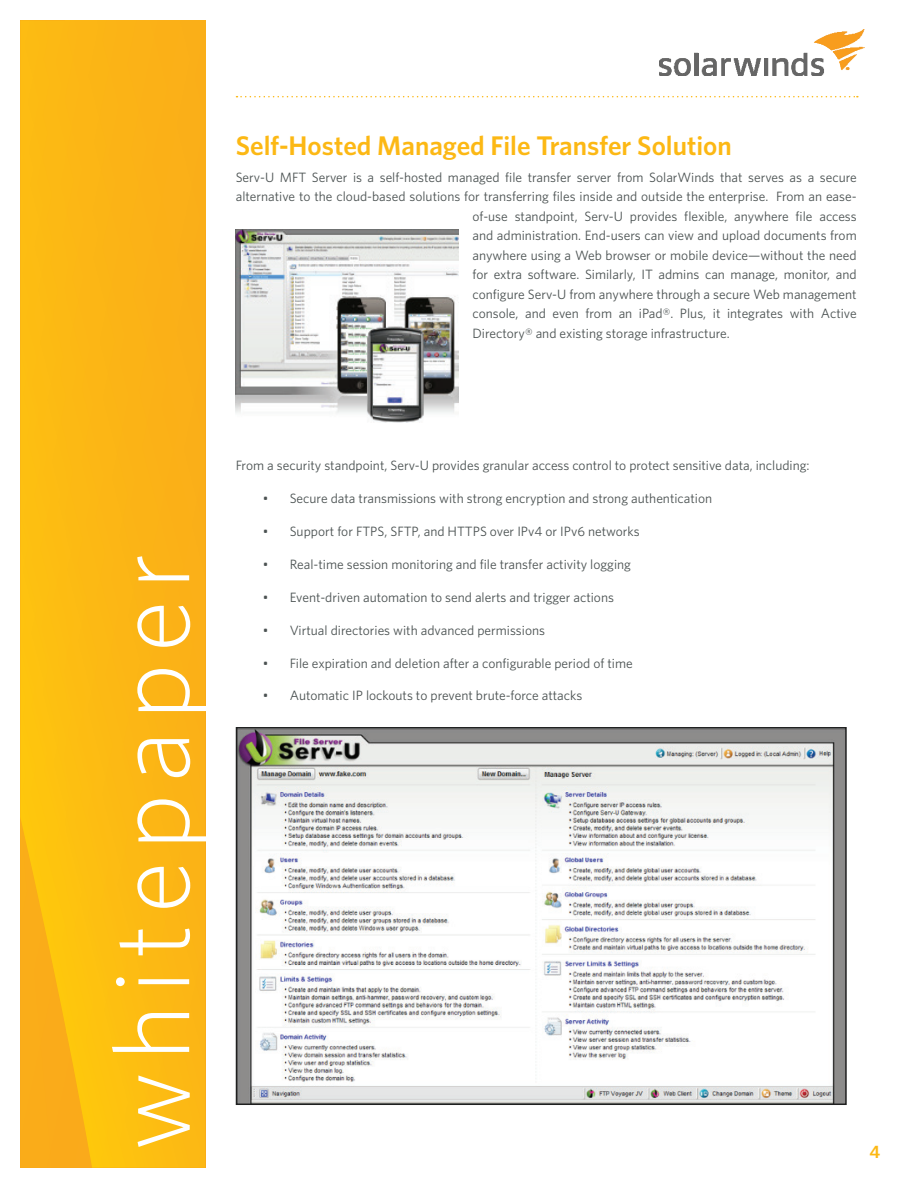
<style>
.page{position:relative;width:918px;height:1188px;background:#fff}
.page>*{position:absolute;margin:0;border:0;box-sizing:border-box;transform-origin:0 0}
.t1{font:300 108px "Whitney";letter-spacing:.1em;color:#fff}
.t2{font:600 27px "Whitney";color:#fcb814}
.t3{font:600 18px "Whitney";color:#fcb814}
.t4{font:13.5px "Whitney";color:#4b5252}
</style>
<div class="page">
<img style="left:694px;top:52px;width:79px;height:24px">
<div style="left:20px;top:1035px;width:46px;height:133px;background:#faac19"></div>
<img style="left:66px;top:20px;width:139px;height:1148px">
<img style="left:20px;top:20px;width:47px;height:1015px">
<svg style="left:237px;top:96px;width:621px;height:1px"></svg>
<svg style="left:660px;top:58px;width:31px;height:18px"></svg>
<hr style="left:695px;top:53px;width:3px;height:23px;background:#666">
<svg style="left:703px;top:58px;width:58px;height:18px"></svg>
<hr style="left:765px;top:59px;width:3px;height:17px;background:#666">
<svg style="left:773px;top:29px;width:91px;height:47px"></svg>
<img style="left:239px;top:730px;width:605px;height:372px">
<div style="left:236px;top:727px;width:611px;height:378px;border:2px solid #1f2020"></div>
<img style="left:236px;top:229px;width:223px;height:194px">
<h2 class="t2" style="left:236px;top:130px;width:498px">Self-Hosted Managed File Transfer Solution</h2>
<p class="t4" style="left:236px;top:169px;width:623px">Serv-U MFT Server is a self-hosted managed file transfer server from SolarWinds that serves as a secure</p>
<p class="t4" style="left:236px;top:188px;width:622px">alternative to the cloud-based solutions for transferring files inside and outside the enterprise. From an ease-</p>
<p class="t4" style="left:473px;top:208px;width:386px">of-use standpoint, Serv-U provides flexible, anywhere file access</p>
<p class="t4" style="left:473px;top:227px;width:386px">and administration. End-users can view and upload documents from</p>
<p class="t4" style="left:473px;top:247px;width:386px">anywhere using a Web browser or mobile device—without the need</p>
<p class="t4" style="left:473px;top:266px;width:386px">for extra software. Similarly, IT admins can manage, monitor, and</p>
<p class="t4" style="left:473px;top:286px;width:386px">configure Serv-U from anywhere through a secure Web management</p>
<p class="t4" style="left:473px;top:305px;width:386px">console, and even from an iPad®. Plus, it integrates with Active</p>
<p class="t4" style="left:473px;top:325px;width:259px">Directory® and existing storage infrastructure.</p>
<h1 class="t1" style="left:89px;top:1151px;width:599px;rotate:-90deg">whitepaper</h1>
<p class="t4" style="left:236px;top:457px;width:575px">From a security standpoint, Serv-U provides granular access control to protect sensitive data, including:</p>
<p class="t4" style="left:263px;top:490px;width:451px">• Secure data transmissions with strong encryption and strong authentication</p>
<p class="t4" style="left:263px;top:523px;width:378px">• Support for FTPS, SFTP, and HTTPS over IPv4 or IPv6 networks</p>
<p class="t4" style="left:263px;top:556px;width:370px">• Real-time session monitoring and file transfer activity logging</p>
<p class="t4" style="left:263px;top:589px;width:353px">• Event-driven automation to send alerts and trigger actions</p>
<p class="t4" style="left:263px;top:622px;width:284px">• Virtual directories with advanced permissions</p>
<p class="t4" style="left:263px;top:655px;width:372px">• File expiration and deletion after a configurable period of time</p>
<p class="t4" style="left:263px;top:688px;width:321px">• Automatic IP lockouts to prevent brute-force attacks</p>
<h3 class="t3" style="left:870px;top:1141px;width:12px">4</h3>
</div>
